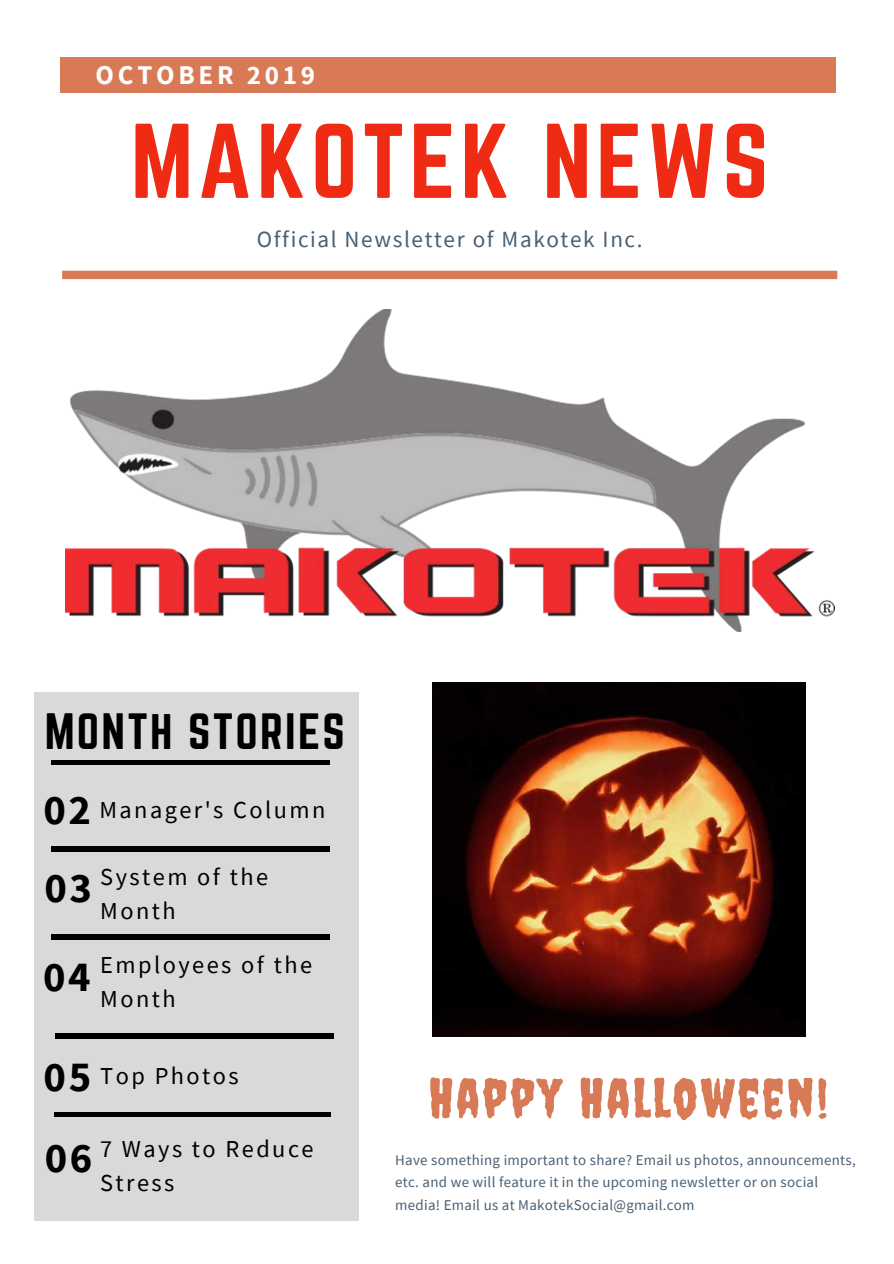
<style>
.page{position:relative;width:894px;height:1264px;background:#fff}
.page>*{position:absolute;margin:0;border:0;box-sizing:border-box;transform-origin:0 0}
.t1{font:92.7px "Norwester";letter-spacing:.05em;color:#ef2b14}
.t2{font:54px "Creepster";letter-spacing:.05em;color:#d97a57}
.t3{font:44.7px "Norwester";letter-spacing:.05em;color:#000}
.t4{font:700 42.6px "Source Sans Pro";color:#000}
.t5{font:700 27px "Source Sans Pro";letter-spacing:.14em;color:#fff}
.t6{font:24.3px/33.8px "Source Sans Pro";letter-spacing:.1em;color:#000}
.t7{font:23.25px "Source Sans Pro";letter-spacing:.07em;color:#495f74}
.t8{font:14.85px/22.5px "Source Sans Pro";letter-spacing:.02em;color:#495f74}
.s1{font-weight:700;font-size:42.6px}
</style>
<div class="page">
<div style="left:61px;top:58px;width:774px;height:35px;background:#d97a57"></div>
<div style="left:62px;top:271px;width:775px;height:8px;background:#d97a57"></div>
<div style="left:35px;top:692px;width:324px;height:528px;background:#d9d9d9"></div>
<div style="left:52px;top:846px;width:278px;height:5px;background:#000"></div>
<div style="left:52px;top:760px;width:278px;height:5px;background:#000"></div>
<div style="left:55px;top:1033px;width:278px;height:5px;background:#000"></div>
<hr style="left:54px;top:1112px;width:276px;height:3px;background:#000">
<div style="left:52px;top:934px;width:278px;height:5px;background:#000"></div>
<img style="left:66px;top:309px;width:768px;height:322px">
<img style="left:432px;top:682px;width:373px;height:354px">
<h3 class="t5" style="left:95px;top:58px;width:221px">OCTOBER 2019</h3>
<h1 class="t1" style="left:131px;top:117px;width:639px">MAKOTEK NEWS</h1>
<h3 class="t7" style="left:257px;top:224px;width:387px">Official Newsletter of Makotek Inc.</h3>
<h3 class="t3" style="left:45px;top:710px;width:302px">MONTH STORIES</h3>
<h3 class="t6" style="left:43px;top:792px;width:283px"><span class="s1">02</span> Manager's Column</h3>
<h3 class="t6" style="left:100px;top:859px;width:169px;text-indent:-56px"><span class="s1">03</span> System of the<br>Month</h3>
<h3 class="t6" style="left:100px;top:947px;width:213px;text-indent:-57px"><span class="s1">04</span> Employees of the<br>Month</h3>
<h3 class="t4" style="left:44px;top:1049px;width:49px">05</h3>
<h3 class="t6" style="left:100px;top:1058px;width:140px">Top Photos</h3>
<h3 class="t6" style="left:100px;top:1131px;width:215px;text-indent:-55px"><span class="s1">06</span> 7 Ways to Reduce<br>Stress</h3>
<h2 class="t2" style="left:429px;top:1066px;width:400px">HAPPY HALLOWEEN!</h2>
<p class="t8" style="left:395px;top:1147px;width:462px">Have something important to share? Email us photos, announcements, etc. and we will feature it in the upcoming newsletter or on social media! Email us at MakotekSocial@gmail.com</p>
</div>
